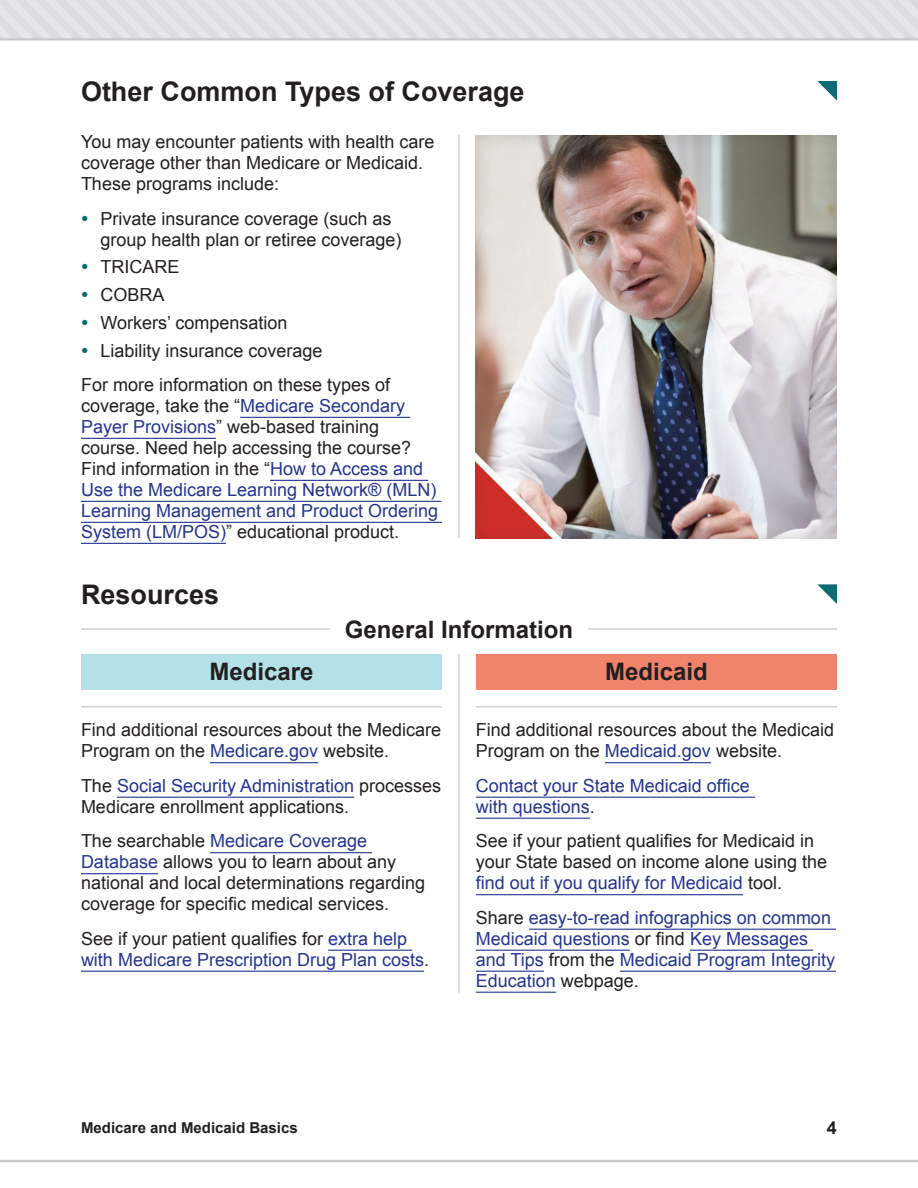
<style>
.page{position:relative;width:918px;height:1188px;background:#fff}
.page>*{position:absolute;margin:0;border:0;box-sizing:border-box;transform-origin:0 0}
.t1{font:700 27px "Arial";color:#231f20}
.t2{font:700 24px "Arial";color:#231f20}
.t3{font:18px/21px "Arial";color:#231f20}
.t4{font:18px/21px "Arial";color:#25358f}
.t5{font:700 18px "Arial";color:#231f20}
.t6{font:700 15px "Arial";color:#231f20}
.s1{font-size:21px;color:#0c6b73}
.s2{color:#25358f}
.s3{color:#231f20}
</style>
<div class="page">
<div style="left:0;top:0;width:918px;height:40px;background:#dedfe1"></div>
<hr style="left:0;top:1160px;width:918px;height:2px;background:#c7c8ca">
<hr style="left:458px;top:135px;width:2px;height:403px;background:#d1d2d4">
<hr style="left:240px;top:417px;width:170px;height:1px;background:#25358f">
<hr style="left:81px;top:438px;width:135px;height:1px;background:#25358f">
<hr style="left:270px;top:480px;width:158px;height:1px;background:#25358f">
<hr style="left:81px;top:501px;width:360px;height:1px;background:#25358f">
<hr style="left:81px;top:522px;width:361px;height:1px;background:#25358f">
<hr style="left:81px;top:543px;width:145px;height:1px;background:#25358f">
<svg style="left:817px;top:584px;width:20px;height:20px"></svg>
<svg style="left:817px;top:81px;width:20px;height:20px"></svg>
<div style="left:81px;top:654px;width:361px;height:36px;background:#b4e1e7"></div>
<hr style="left:81px;top:706px;width:361px;height:2px;background:#d1d2d4">
<hr style="left:210px;top:762px;width:108px;height:1px;background:#25358f">
<hr style="left:117px;top:797px;width:237px;height:1px;background:#25358f">
<hr style="left:210px;top:852px;width:162px;height:1px;background:#25358f">
<hr style="left:81px;top:873px;width:77px;height:1px;background:#25358f">
<hr style="left:328px;top:950px;width:84px;height:1px;background:#25358f">
<hr style="left:81px;top:971px;width:343px;height:1px;background:#25358f">
<div style="left:476px;top:654px;width:361px;height:36px;background:#f1836a"></div>
<hr style="left:476px;top:706px;width:361px;height:2px;background:#d1d2d4">
<hr style="left:605px;top:762px;width:106px;height:1px;background:#25358f">
<hr style="left:476px;top:797px;width:279px;height:1px;background:#25358f">
<hr style="left:476px;top:818px;width:114px;height:1px;background:#25358f">
<hr style="left:476px;top:894px;width:267px;height:1px;background:#25358f">
<hr style="left:529px;top:929px;width:307px;height:1px;background:#25358f">
<hr style="left:476px;top:950px;width:154px;height:1px;background:#25358f">
<hr style="left:690px;top:950px;width:123px;height:1px;background:#25358f">
<hr style="left:476px;top:971px;width:68px;height:1px;background:#25358f">
<hr style="left:620px;top:971px;width:216px;height:1px;background:#25358f">
<hr style="left:476px;top:992px;width:80px;height:1px;background:#25358f">
<hr style="left:458px;top:654px;width:2px;height:339px;background:#d1d2d4">
<hr style="left:81px;top:628px;width:249px;height:2px;background:#d1d2d4">
<hr style="left:588px;top:628px;width:249px;height:2px;background:#d1d2d4">
<img style="left:476px;top:135px;width:361px;height:403px">
<h2 class="t1" style="left:81px;top:73px;width:445px">Other Common Types of Coverage</h2>
<p class="t3" style="left:81px;top:131px;width:355px">You may encounter patients with health care coverage other than Medicare or Medicaid.<br>These programs include:</p>
<p class="t3" style="left:100px;top:208px;width:303px;text-indent:-20px"><span class="s1">•</span> Private insurance coverage (such as group health plan or retiree coverage)</p>
<p class="t3" style="left:81px;top:257px;width:100px"><span class="s1">•</span> TRICARE</p>
<p class="t3" style="left:81px;top:284px;width:85px"><span class="s1">•</span> COBRA</p>
<p class="t3" style="left:81px;top:312px;width:208px"><span class="s1">•</span> Workers’ compensation</p>
<p class="t3" style="left:81px;top:340px;width:243px"><span class="s1">•</span> Liability insurance coverage</p>
<p class="t3" style="left:81px;top:374px;width:359px">For more information on these types of coverage, take the “<span class="s2">Medicare Secondary Payer Provisions</span>” web-based training course. Need help accessing the course?<br>Find information in the “<span class="s2">How to Access and Use the Medicare Learning Network® (MLN)<br>Learning Management and Product Ordering System (LM/POS)</span>” educational product.</p>
<h2 class="t1" style="left:81px;top:577px;width:140px">Resources</h2>
<h4 class="t2" style="left:210px;top:656px;width:106px">Medicare</h4>
<h3 class="t2" style="left:345px;top:613px;width:230px">General Information</h3>
<h4 class="t2" style="left:605px;top:656px;width:104px">Medicaid</h4>
<p class="t3" style="left:81px;top:720px;width:362px">Find additional resources about the Medicare<br>Program on the <span class="s2">Medicare.gov</span> website.</p>
<p class="t3" style="left:81px;top:775px;width:362px">The <span class="s2">Social Security Administration</span> processes<br>Medicare enrollment applications.</p>
<p class="t3" style="left:81px;top:831px;width:346px">The searchable <span class="s2">Medicare Coverage Database</span> allows you to learn about any national and local determinations regarding coverage for specific medical services.</p>
<p class="t4" style="left:81px;top:928px;width:350px"><span class="s3">See if your patient qualifies for</span> extra help with Medicare Prescription Drug Plan costs<span class="s3">.</span></p>
<p class="t3" style="left:476px;top:720px;width:360px">Find additional resources about the Medicaid<br>Program on the <span class="s2">Medicaid.gov</span> website.</p>
<p class="t4" style="left:476px;top:775px;width:276px">Contact your State Medicaid office with questions<span class="s3">.</span></p>
<p class="t3" style="left:476px;top:831px;width:353px">See if your patient qualifies for Medicaid in your State based on income alone using the <span class="s2">find out if you qualify for Medicaid</span> tool.</p>
<p class="t4" style="left:476px;top:907px;width:361px"><span class="s3">Share</span> easy-to-read infographics on common Medicaid questions <span class="s3">or find</span> Key Messages and Tips <span class="s3">from the</span> Medicaid Program Integrity Education <span class="s3">webpage.</span></p>
<p class="t6" style="left:81px;top:1117px;width:218px">Medicare and Medicaid Basics</p>
<p class="t5" style="left:827px;top:1116px;width:12px">4</p>
</div>
